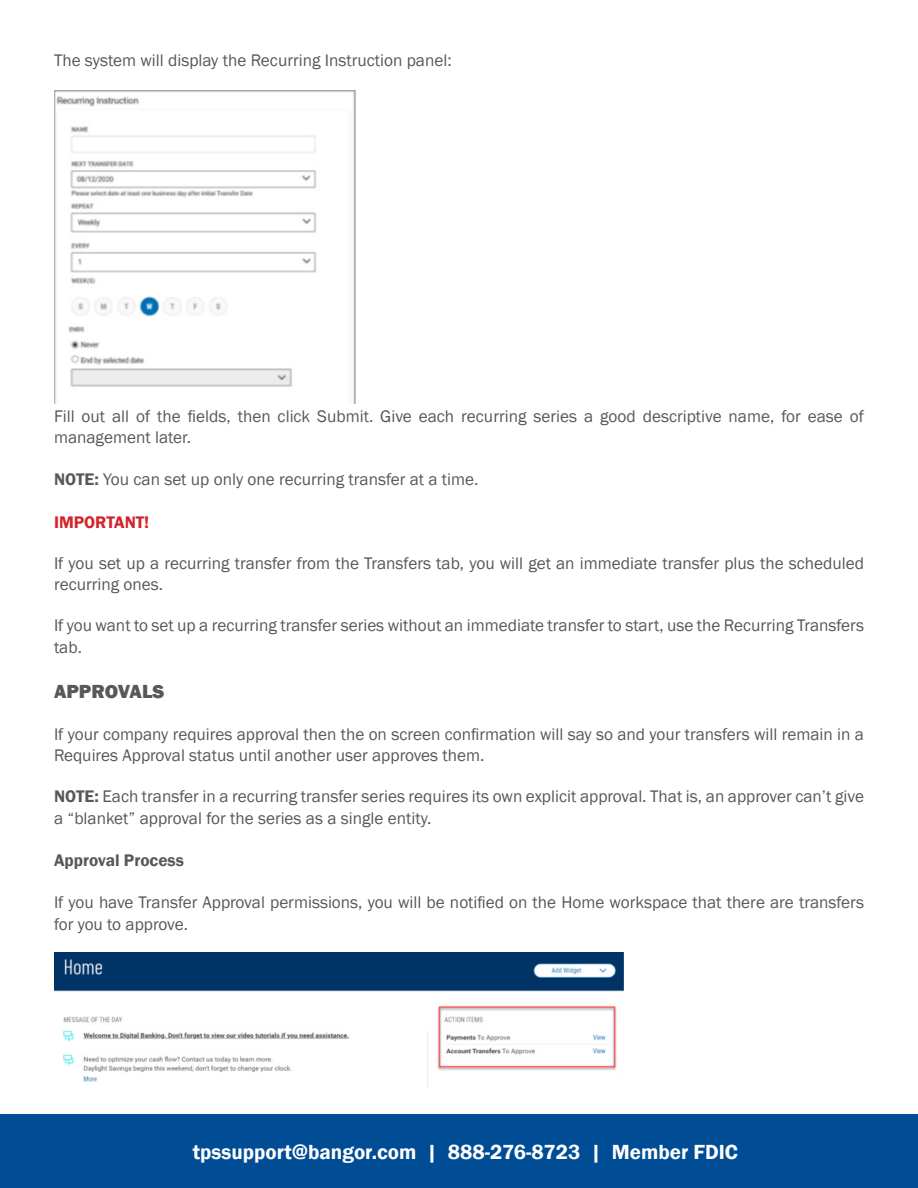
<style>
.page{position:relative;width:918px;height:1188px;background:#fff}
.page>*{position:absolute;margin:0;border:0;box-sizing:border-box;transform-origin:0 0}
.t1{font:600 21px "Franklin Gothic";color:#fff}
.t2{font:800 19.5px "Franklin Gothic";color:#57585a}
.t3{font:17.25px/20.7px "Franklin Gothic";color:#57585a}
.t4{font:600 17.25px "Franklin Gothic";color:#57585a}
.t5{font:600 17.25px "Franklin Gothic";color:#d1232a}
.s1{font-weight:600}
</style>
<div class="page">
<div style="left:0;top:1115px;width:918px;height:73px;background:#014d95"></div>
<img style="left:54px;top:90px;width:301px;height:313px">
<img style="left:54px;top:953px;width:569px;height:135px">
<p class="t3" style="left:54px;top:50px;width:399px">The system will display the Recurring Instruction panel:</p>
<p class="t3" style="left:54px;top:407px;width:812px">Fill out all of the fields, then click Submit. Give each recurring series a good descriptive name, for ease of management later.</p>
<p class="t3" style="left:54px;top:470px;width:426px"><span class="s1">NOTE:</span> You can set up only one recurring transfer at a time.</p>
<p class="t5" style="left:54px;top:511px;width:97px">IMPORTANT!</p>
<p class="t3" style="left:54px;top:553px;width:812px">If you set up a recurring transfer from the Transfers tab, you will get an immediate transfer plus the scheduled recurring ones.</p>
<p class="t3" style="left:54px;top:615px;width:812px;line-height:21.6px">If you want to set up a recurring transfer series without an immediate transfer to start, use the Recurring Transfers tab.</p>
<p class="t2" style="left:54px;top:679px;width:112px">APPROVALS</p>
<p class="t3" style="left:54px;top:724px;width:811px">If your company requires approval then the on screen confirmation will say so and your transfers will remain in a<br>Requires Approval status until another user approves them.</p>
<p class="t3" style="left:54px;top:786px;width:812px;line-height:21.6px"><span class="s1">NOTE:</span> Each transfer in a recurring transfer series requires its own explicit approval. That is, an approver can’t give a “blanket” approval for the series as a single entity.</p>
<p class="t4" style="left:54px;top:850px;width:131px">Approval Process</p>
<p class="t3" style="left:54px;top:892px;width:812px;line-height:21.6px">If you have Transfer Approval permissions, you will be notified on the Home workspace that there are transfers for you to approve.</p>
<p class="t1" style="left:193px;top:1139px;width:547px">tpssupport@bangor.com | 888-276-8723 | Member FDIC</p>
</div>
